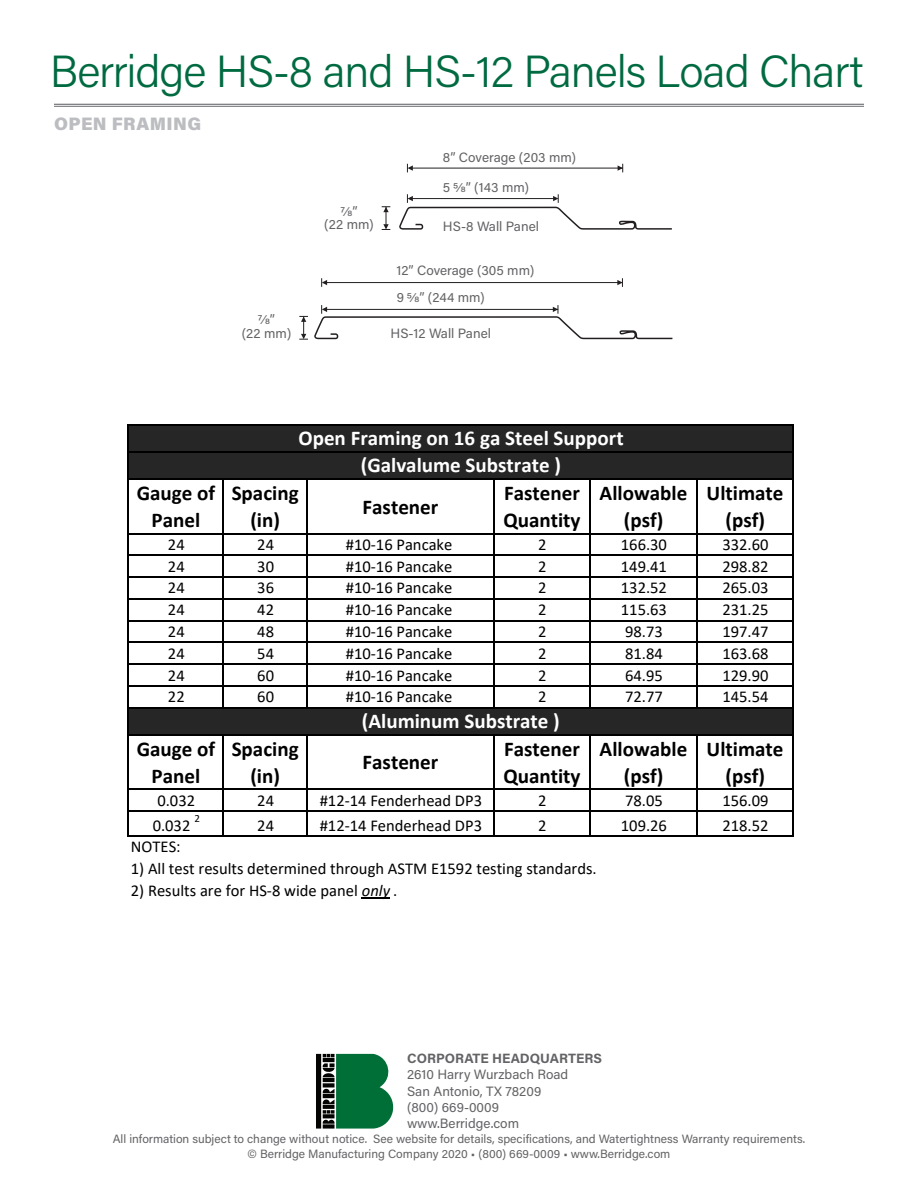
<style>
.page{position:relative;width:918px;height:1188px;background:#fff}
.page>*{position:absolute;margin:0;border:0;box-sizing:border-box;transform-origin:0 0}
.colors{font:300 45px "Acumin Pro";letter-spacing:-.025em;color:#006a41}
.t1{font:700 21px/27px "Calibri";color:#000;text-align:center}
.t2{font:700 21px "Calibri";color:#fff}
.t3{font:900 18px "Acumin Pro";letter-spacing:.025em;color:#bcbdc0}
.t4{font:16.5px "Calibri";color:#000}
.t5{font:13.5px/16.2px "Acumin Pro";color:#636366}
.t6{font:700 13.5px "Acumin Pro";color:#636366}
.t7{font:12px "Acumin Pro";color:#636366}
.t8{font:10.95px "Calibri";color:#000}
.s1{font-style:italic}
</style>
<div class="page">
<svg style="left:316px;top:1054px;width:78px;height:75px;background:#2c744f"></svg>
<hr style="left:54px;top:104px;width:810px;height:1px;background:#808285">
<hr style="left:54px;top:106px;width:810px;height:1px;background:#808285">
<svg style="left:617px;top:278px;width:6px;height:9px"></svg>
<svg style="left:321px;top:278px;width:6px;height:9px"></svg>
<hr style="left:327px;top:282px;width:296px;height:1px;background:#231f20">
<svg style="left:314px;top:305px;width:358px;height:34px"></svg>
<hr style="left:326px;top:309px;width:232px;height:1px;background:#231f20">
<svg style="left:618px;top:164px;width:5px;height:8px"></svg>
<svg style="left:407px;top:164px;width:6px;height:8px"></svg>
<hr style="left:412px;top:168px;width:211px;height:1px;background:#231f20">
<svg style="left:399px;top:194px;width:273px;height:36px"></svg>
<hr style="left:412px;top:198px;width:144px;height:1px;background:#231f20">
<svg style="left:299px;top:316px;width:9px;height:24px"></svg>
<svg style="left:382px;top:206px;width:8px;height:24px"></svg>
<div style="left:129px;top:426px;width:664px;height:53px;background:#262626"></div>
<div style="left:129px;top:708px;width:664px;height:27px;background:#262626"></div>
<svg style="left:362px;top:898px;width:28px;height:1px"></svg>
<hr style="left:127px;top:424px;width:2px;height:56px;background:#000">
<hr style="left:792px;top:426px;width:1px;height:52px;background:#000">
<hr style="left:127px;top:480px;width:2px;height:227px;background:#000">
<hr style="left:792px;top:478px;width:1px;height:229px;background:#000">
<hr style="left:127px;top:707px;width:2px;height:29px;background:#000">
<hr style="left:223px;top:480px;width:1px;height:227px;background:#000">
<hr style="left:306px;top:480px;width:2px;height:227px;background:#000">
<hr style="left:493px;top:480px;width:2px;height:227px;background:#000">
<hr style="left:589px;top:480px;width:1px;height:227px;background:#000">
<hr style="left:696px;top:480px;width:2px;height:227px;background:#000">
<svg style="left:792px;top:708px;width:1px;height:26px"></svg>
<hr style="left:127px;top:736px;width:2px;height:101px;background:#000">
<hr style="left:792px;top:734px;width:1px;height:103px;background:#000">
<hr style="left:223px;top:736px;width:1px;height:101px;background:#000">
<hr style="left:306px;top:736px;width:2px;height:101px;background:#000">
<hr style="left:493px;top:736px;width:2px;height:101px;background:#000">
<hr style="left:589px;top:736px;width:1px;height:101px;background:#000">
<hr style="left:696px;top:736px;width:2px;height:101px;background:#000">
<hr style="left:129px;top:424px;width:664px;height:2px;background:#000">
<hr style="left:129px;top:451px;width:664px;height:2px;background:#000">
<hr style="left:129px;top:478px;width:663px;height:2px;background:#000">
<hr style="left:129px;top:533px;width:664px;height:1px;background:#000">
<hr style="left:129px;top:555px;width:664px;height:1px;background:#000">
<hr style="left:129px;top:576px;width:664px;height:2px;background:#000">
<hr style="left:129px;top:598px;width:664px;height:2px;background:#000">
<hr style="left:129px;top:620px;width:664px;height:1px;background:#000">
<hr style="left:129px;top:642px;width:664px;height:1px;background:#000">
<hr style="left:129px;top:663px;width:664px;height:2px;background:#000">
<hr style="left:129px;top:685px;width:664px;height:2px;background:#000">
<hr style="left:129px;top:707px;width:664px;height:1px;background:#000">
<hr style="left:129px;top:734px;width:663px;height:2px;background:#000">
<hr style="left:129px;top:789px;width:664px;height:1px;background:#000">
<hr style="left:129px;top:810px;width:664px;height:2px;background:#000">
<hr style="left:129px;top:835px;width:664px;height:2px;background:#000">
<p class="colors" style="left:50px;top:40px;width:815px">Berridge HS-8 and HS-12 Panels Load Chart</p>
<p class="t3" style="left:54px;top:111px;width:149px">OPEN FRAMING</p>
<p class="t5" style="left:258px;top:311px;width:19px">7/8”</p>
<p class="t5" style="left:242px;top:325px;width:51px">(22 mm)</p>
<p class="t5" style="left:340px;top:202px;width:19px">7/8”</p>
<p class="t5" style="left:324px;top:216px;width:51px">(22 mm)</p>
<p class="t5" style="left:443px;top:149px;width:135px">8” Coverage (203 mm)</p>
<p class="t5" style="left:443px;top:179px;width:88px">5 5/8” (143 mm)</p>
<p class="t5" style="left:443px;top:218px;width:98px">HS-8 Wall Panel</p>
<p class="t5" style="left:396px;top:262px;width:139px">12” Coverage (305 mm)</p>
<p class="t5" style="left:397px;top:289px;width:90px">9 5/8” (244 mm)</p>
<p class="t5" style="left:390px;top:325px;width:102px">HS-12 Wall Panel</p>
<p class="t2" style="left:298px;top:423px;width:327px">Open Framing on 16 ga Steel Support</p>
<p class="t2" style="left:361px;top:451px;width:202px">(Galvalume Substrate )</p>
<p class="t1" style="left:137px;top:479px;width:80px">Gauge of<br>Panel</p>
<p class="t1" style="left:232px;top:479px;width:68px">Spacing (in)</p>
<p class="t1" style="left:363px;top:493px;width:77px">Fastener</p>
<p class="t1" style="left:503px;top:479px;width:79px;text-align:left">Fastener<br>Quantity</p>
<p class="t1" style="left:600px;top:479px;width:89px">Allowable (psf)</p>
<p class="t1" style="left:707px;top:479px;width:78px">Ultimate (psf)</p>
<p class="t4" style="left:168px;top:533px;width:18px">24</p>
<p class="t4" style="left:257px;top:533px;width:18px">24</p>
<p class="t4" style="left:346px;top:533px;width:108px">#10‐16 Pancake</p>
<p class="t4" style="left:538px;top:533px;width:10px">2</p>
<p class="t4" style="left:621px;top:533px;width:48px">166.30</p>
<p class="t4" style="left:722px;top:533px;width:48px">332.60</p>
<p class="t4" style="left:168px;top:555px;width:18px">24</p>
<p class="t4" style="left:257px;top:555px;width:18px">30</p>
<p class="t4" style="left:346px;top:555px;width:108px">#10‐16 Pancake</p>
<p class="t4" style="left:538px;top:555px;width:10px">2</p>
<p class="t4" style="left:621px;top:555px;width:48px">149.41</p>
<p class="t4" style="left:722px;top:555px;width:48px">298.82</p>
<p class="t4" style="left:168px;top:577px;width:18px">24</p>
<p class="t4" style="left:257px;top:577px;width:18px">36</p>
<p class="t4" style="left:346px;top:577px;width:108px">#10‐16 Pancake</p>
<p class="t4" style="left:538px;top:577px;width:10px">2</p>
<p class="t4" style="left:621px;top:577px;width:48px">132.52</p>
<p class="t4" style="left:722px;top:577px;width:48px">265.03</p>
<p class="t4" style="left:168px;top:598px;width:18px">24</p>
<p class="t4" style="left:257px;top:598px;width:18px">42</p>
<p class="t4" style="left:346px;top:598px;width:108px">#10‐16 Pancake</p>
<p class="t4" style="left:538px;top:598px;width:10px">2</p>
<p class="t4" style="left:621px;top:598px;width:48px">115.63</p>
<p class="t4" style="left:722px;top:598px;width:48px">231.25</p>
<p class="t4" style="left:168px;top:620px;width:18px">24</p>
<p class="t4" style="left:257px;top:620px;width:18px">48</p>
<p class="t4" style="left:346px;top:620px;width:108px">#10‐16 Pancake</p>
<p class="t4" style="left:538px;top:620px;width:10px">2</p>
<p class="t4" style="left:625px;top:620px;width:39px">98.73</p>
<p class="t4" style="left:722px;top:620px;width:48px">197.47</p>
<p class="t4" style="left:168px;top:642px;width:18px">24</p>
<p class="t4" style="left:257px;top:642px;width:18px">54</p>
<p class="t4" style="left:346px;top:642px;width:108px">#10‐16 Pancake</p>
<p class="t4" style="left:538px;top:642px;width:10px">2</p>
<p class="t4" style="left:625px;top:642px;width:39px">81.84</p>
<p class="t4" style="left:722px;top:642px;width:48px">163.68</p>
<p class="t4" style="left:168px;top:664px;width:18px">24</p>
<p class="t4" style="left:257px;top:664px;width:18px">60</p>
<p class="t4" style="left:346px;top:664px;width:108px">#10‐16 Pancake</p>
<p class="t4" style="left:538px;top:664px;width:10px">2</p>
<p class="t4" style="left:625px;top:664px;width:39px">64.95</p>
<p class="t4" style="left:722px;top:664px;width:48px">129.90</p>
<p class="t4" style="left:168px;top:685px;width:18px">22</p>
<p class="t4" style="left:257px;top:685px;width:18px">60</p>
<p class="t4" style="left:346px;top:685px;width:108px">#10‐16 Pancake</p>
<p class="t4" style="left:538px;top:685px;width:10px">2</p>
<p class="t4" style="left:625px;top:685px;width:39px">72.77</p>
<p class="t4" style="left:722px;top:685px;width:48px">145.54</p>
<p class="t1" style="left:137px;top:735px;width:80px">Gauge of<br>Panel</p>
<p class="t1" style="left:232px;top:735px;width:68px">Spacing (in)</p>
<p class="t2" style="left:362px;top:706px;width:199px">(Aluminum Substrate )</p>
<p class="t1" style="left:503px;top:735px;width:79px;text-align:left">Fastener<br>Quantity</p>
<p class="t1" style="left:600px;top:735px;width:89px">Allowable (psf)</p>
<p class="t1" style="left:707px;top:735px;width:78px">Ultimate (psf)</p>
<p class="t1" style="left:363px;top:749px;width:77px">Fastener</p>
<p class="t4" style="left:157px;top:789px;width:39px">0.032</p>
<p class="t4" style="left:257px;top:789px;width:18px">24</p>
<p class="t4" style="left:320px;top:789px;width:164px">#12‐14 Fenderhead DP3</p>
<p class="t4" style="left:538px;top:789px;width:10px">2</p>
<p class="t4" style="left:625px;top:789px;width:39px">78.05</p>
<p class="t4" style="left:722px;top:789px;width:48px">156.09</p>
<p class="t4" style="left:153px;top:814px;width:39px">0.032</p>
<p class="t8" style="left:194px;top:811px;width:7px">2</p>
<p class="t4" style="left:257px;top:814px;width:18px">24</p>
<p class="t4" style="left:320px;top:814px;width:164px">#12‐14 Fenderhead DP3</p>
<p class="t4" style="left:538px;top:814px;width:10px">2</p>
<p class="t4" style="left:621px;top:814px;width:48px">109.26</p>
<p class="t4" style="left:722px;top:814px;width:48px">218.52</p>
<p class="t4" style="left:131px;top:836px;width:51px">NOTES:</p>
<p class="t4" style="left:131px;top:857px;width:467px">1) All test results determined through ASTM E1592 testing standards.</p>
<p class="t4" style="left:131px;top:879px;width:268px">2) Results are for HS‐8 wide panel <span class="s1">only</span> .</p>
<p class="t6" style="left:407px;top:1049px;width:197px">CORPORATE HEADQUARTERS</p>
<p class="t5" style="left:407px;top:1066px;width:163px">2610 Harry Wurzbach Road<br>San Antonio, TX 78209 (800) 669-0009 www.Berridge.com</p>
<p class="t7" style="left:113px;top:1130px;width:694px">All information subject to change without notice. See website for details, specifications, and Watertightness Warranty requirements.</p>
<p class="t7" style="left:248px;top:1145px;width:424px">© Berridge Manufacturing Company 2020 • (800) 669-0009 • www.Berridge.com</p>
</div>
